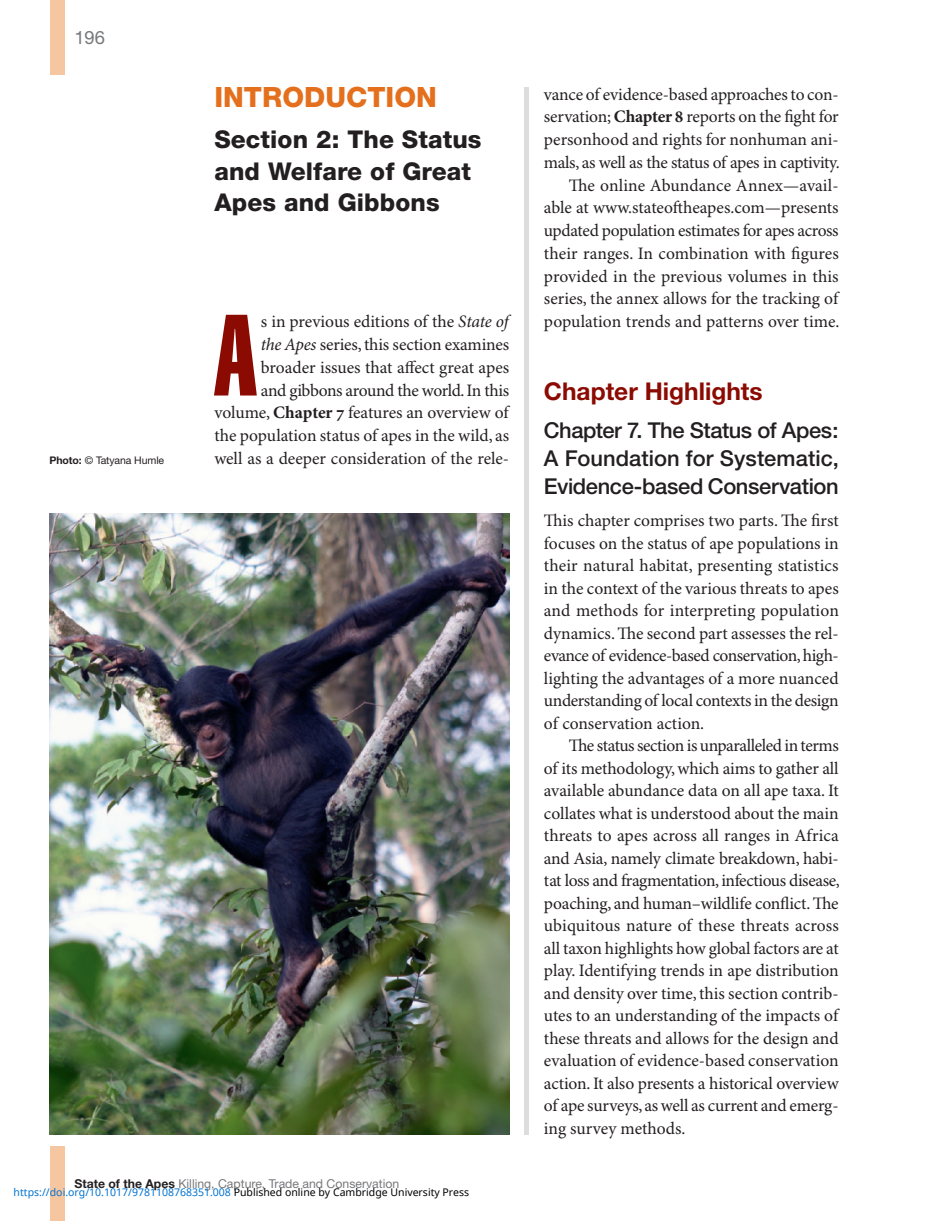
<style>
.page{position:relative;width:938px;height:1221px;background:#fff}
.page>*{position:absolute;margin:0;border:0;box-sizing:border-box;transform-origin:0 0}
.t1{font:113.4px "Helvetica Extra Compressed";color:#8b0a02}
.t2{font:800 28px "Helvetica Neue";color:#e4701e}
.t3{font:800 24.5px/31.5px "Helvetica Neue";letter-spacing:.005em;color:#231f20}
.t4{font:700 24.5px "Helvetica Neue";color:#8b0a02}
.t5{font:500 21.88px/28px "Helvetica Neue";letter-spacing:-.01em;color:#231f20;text-align:justify}
.t6{font:18.38px "Helvetica Neue";color:#76787b}
.t7{font:17.5px/22.6px "Minion Pro";letter-spacing:-.005em;color:#231f20;text-align:right}
.t8{font:12.25px "Helvetica Neue";color:#76787b}
.t9{font:10.5px "Noto Sans";color:#0172cf}
.t10{font:10.5px "Helvetica Neue";letter-spacing:-.01em;color:#231f20}
.s1{font-weight:700}
.s2{font-style:italic}
.s3{font-weight:700;color:#231f20}
.s4{color:#000}
</style>
<div class="page">
<div style="left:524px;top:87px;width:5px;height:1047px;background:#dcdddf"></div>
<div style="left:50px;top:0;width:14px;height:74px;background:#f6c6a1"></div>
<div style="left:50px;top:1146px;width:14px;height:74px;background:#f6c6a1"></div>
<img style="left:50px;top:513px;width:459px;height:621px">
<p class="t6" style="left:74px;top:26px;width:32px">196</p>
<p class="t10" style="left:50px;top:454px;width:116px"><span class="s1">Photo:</span> © Tatyana Humle</p>
<h2 class="t2" style="left:214px;top:80px;width:224px">INTRODUCTION</h2>
<h3 class="t3" style="left:214px;top:124px;width:269px">Section 2: The Status and Welfare of Great<br>Apes and Gibbons</h3>
<h1 class="t1" style="left:214px;top:287px;width:43px">A</h1>
<p class="t7" style="left:214px;top:311px;width:296px">s in previous editions of the <span class="s2">State of<br>the Apes</span> series, this section examines broader issues that affect great apes<br>and gibbons around the world. In this volume, <span class="s1">Chapter 7</span> features an overview of the population status of apes in the wild, as well as a deeper consideration of the rele-</p>
<p class="t8" style="left:74px;top:1176px;width:326px"><span class="s3">State of the Apes</span> Killing, Capture, Trade and Conservation</p>
<p class="t9" style="left:14px;top:1184px;width:457px">https://doi.org/10.1017/9781108768351.008 <span class="s4">Published online by Cambridge University Press</span></p>
<p class="t7" style="left:544px;top:83px;width:297px">vance of evidence-based approaches to con&shy;servation; <span class="s1">Chapter 8</span> reports on the fight for personhood and rights for nonhuman ani&shy;mals, as well as the status of apes in captivity.<br>The online Abundance Annex—avail&shy;able at www.stateoftheapes.com—presents updated population estimates for apes across their ranges. In combination with figures provided in the previous volumes in this series, the annex allows for the tracking of population trends and patterns over time.</p>
<h3 class="t4" style="left:544px;top:376px;width:220px">Chapter Highlights</h3>
<p class="t5" style="left:544px;top:416px;width:296px">Chapter 7. The Status of Apes:<br>A Foundation for Systematic, Evidence-based Conservation</p>
<p class="t7" style="left:544px;top:510px;width:296px;text-align:justify">This chapter comprises two parts. The first focuses on the status of ape populations in their natural habitat, presenting statistics in the context of the various threats to apes and methods for interpreting population dynamics. The second part assesses the rel&shy;evance of evidence-based conservation, high&shy;lighting the advantages of a more nuanced understanding of local contexts in the design of conservation action.</p>
<p class="t7" style="left:544px;top:735px;width:297px;text-align:justify;text-indent:25px">The status section is unparalleled in terms of its methodology, which aims to gather all available abundance data on all ape taxa. It collates what is understood about the main threats to apes across all ranges in Africa and Asia, namely climate breakdown, habi&shy;tat loss and fragmentation, infectious disease, poaching, and human–wildlife conflict. The ubiquitous nature of these threats across all taxon highlights how global factors are at play. Identifying trends in ape distribution and density over time, this section contrib&shy;utes to an understanding of the impacts of these threats and allows for the design and evaluation of evidence-based conservation action. It also presents a historical overview of ape surveys, as well as current and emerg&shy;ing survey methods.</p>
</div>
